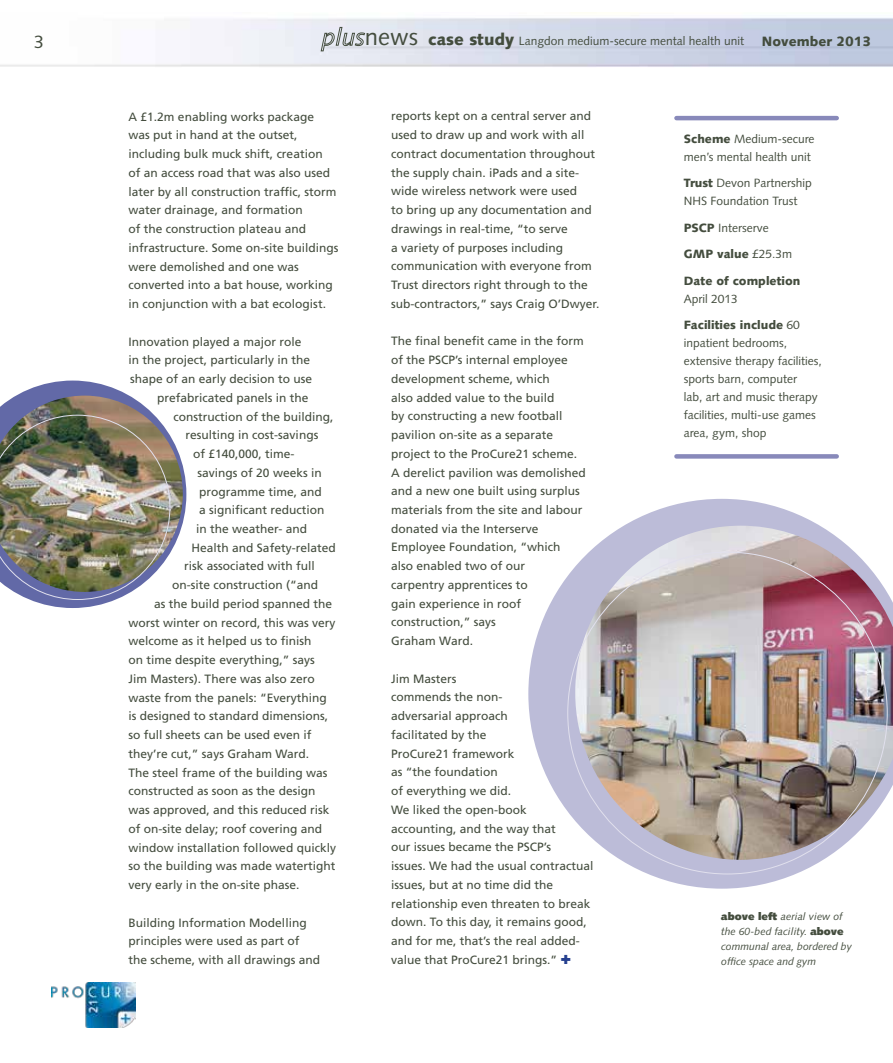
<style>
.page{position:relative;width:893px;height:1063px;background:#fff}
.page>*{position:absolute;margin:0;border:0;box-sizing:border-box;transform-origin:0 0}
.t1{font:18px "Syntax LT Std";color:#444d3e}
.t2{font:900 13.5px "Syntax LT Std";color:#444d3e}
.t3{font:12px/18.8px "Frutiger LT Std";color:#444d3e}
.t4{font:12px/18px "Syntax LT Std";color:#444d3e}
.t5{font:900 12px "Syntax LT Std";color:#444d3e}
.t6{font:italic 10.5px/15px "Syntax LT Std";color:#444d3e}
.s1{font-size:24px}
.s2{font-weight:900;font-size:16.5px}
.s3{font-weight:900;font-size:18px;color:#25408f}
.s4{font-weight:900}
.s5{font-weight:400}
.s6{font-weight:900;font-style:normal}
</style>
<div class="page">
<img style="left:51px;top:983px;width:85px;height:45px">
<hr style="left:676px;top:116px;width:161px;height:4px;background:#8889ba">
<div style="left:676px;top:454px;width:161px;height:5px;background:#8889ba"></div>
<svg style="left:528px;top:499px;width:295px;height:390px"></svg>
<img style="left:575px;top:526px;width:318px;height:334px">
<svg style="left:15px;top:381px;width:171px;height:227px"></svg>
<img style="left:0;top:396px;width:183px;height:196px">
<img style="left:0;top:415px;width:170px;height:185px">
<svg style="left:321px;top:27px;width:44px;height:24px"></svg>
<p class="t4" style="left:365px;top:32px;width:381px"><span class="s1">news</span> <span class="s2">case study</span> Langdon medium-secure mental health unit</p>
<h1 class="t1" style="left:34px;top:31px;width:12px">3</h1>
<p class="t2" style="left:762px;top:34px;width:111px">November 2013</p>
<p class="t3" style="left:129px;top:107px;width:211px">A £1.2m enabling works package<br>was put in hand at the outset, including bulk muck shift, creation<br>of an access road that was also used later by all construction traffic, storm water drainage, and formation<br>of the construction plateau and infrastructure. Some on-site buildings were demolished and one was converted into a bat house, working in conjunction with a bat ecologist.</p>
<p class="t3" style="left:129px;top:332px;width:174px">Innovation played a major role</p>
<p class="t3" style="left:129px;top:351px;width:183px">in the project, particularly in the</p>
<p class="t3" style="left:130px;top:370px;width:184px">shape of an early decision to use</p>
<p class="t3" style="left:157px;top:388px;width:153px">prefabricated panels in the</p>
<p class="t3" style="left:174px;top:407px;width:162px">construction of the building,</p>
<p class="t3" style="left:186px;top:426px;width:134px">resulting in cost-savings</p>
<p class="t3" style="left:193px;top:445px;width:103px">of £140,000, time-</p>
<p class="t3" style="left:198px;top:463px;width:126px">savings of 20 weeks in</p>
<p class="t3" style="left:199px;top:482px;width:124px">programme time, and</p>
<p class="t3" style="left:199px;top:501px;width:127px">a significant reduction</p>
<p class="t3" style="left:196px;top:520px;width:113px">in the weather- and</p>
<p class="t3" style="left:192px;top:538px;width:146px">Health and Safety-related</p>
<p class="t3" style="left:184px;top:557px;width:132px">risk associated with full</p>
<p class="t3" style="left:172px;top:576px;width:148px">on-site construction (“and</p>
<p class="t3" style="left:154px;top:594px;width:180px">as the build period spanned the</p>
<p class="t3" style="left:129px;top:613px;width:208px">worst winter on record, this was very</p>
<p class="t3" style="left:129px;top:632px;width:184px">welcome as it helped us to finish</p>
<p class="t3" style="left:129px;top:651px;width:188px">on time despite everything,” says</p>
<p class="t3" style="left:129px;top:669px;width:188px">Jim Masters). There was also zero</p>
<p class="t3" style="left:129px;top:688px;width:200px">waste from the panels: “Everything</p>
<p class="t3" style="left:129px;top:707px;width:201px">is designed to standard dimensions,</p>
<p class="t3" style="left:129px;top:726px;width:184px">so full sheets can be used even if</p>
<p class="t3" style="left:129px;top:744px;width:182px">they’re cut,” says Graham Ward.</p>
<p class="t3" style="left:129px;top:763px;width:200px">The steel frame of the building was</p>
<p class="t3" style="left:129px;top:782px;width:188px">constructed as soon as the design</p>
<p class="t3" style="left:129px;top:801px;width:202px">was approved, and this reduced risk</p>
<p class="t3" style="left:129px;top:819px;width:195px">of on-site delay; roof covering and</p>
<p class="t3" style="left:129px;top:838px;width:209px">window installation followed quickly</p>
<p class="t3" style="left:129px;top:857px;width:208px">so the building was made watertight</p>
<p class="t3" style="left:129px;top:876px;width:172px">very early in the on-site phase.</p>
<p class="t3" style="left:129px;top:913px;width:193px">Building Information Modelling principles were used as part of the scheme, with all drawings and</p>
<p class="t3" style="left:391px;top:107px;width:210px">reports kept on a central server and used to draw up and work with all contract documentation throughout the supply chain. iPads and a site&shy;wide wireless network were used<br>to bring up any documentation and drawings in real-time, “to serve<br>a variety of purposes including communication with everyone from Trust directors right through to the sub-contractors,” says Craig O’Dwyer.</p>
<p class="t3" style="left:391px;top:332px;width:196px">The final benefit came in the form of the PSCP’s internal employee development scheme, which<br>also added value to the build<br>by constructing a new football pavilion on-site as a separate project to the ProCure21 scheme.<br>A derelict pavilion was demolished and a new one built using surplus materials from the site and labour donated via the Interserve<br>Employee Foundation, “which<br>also enabled two of our<br>carpentry apprentices to<br>gain experience in roof construction,” says<br>Graham Ward.</p>
<p class="t3" style="left:391px;top:669px;width:204px">Jim Masters<br>commends the non-<br>adversarial approach<br>facilitated by the<br>ProCure21 framework<br>as “the foundation<br>of everything we did.<br>We liked the open-book accounting, and the way that<br>our issues became the PSCP’s<br>issues. We had the usual contractual issues, but at no time did the relationship even threaten to break down. To this day, it remains good, and for me, that’s the real added&shy;value that ProCure21 brings.” <span class="s3">+</span></p>
<p class="t4" style="left:684px;top:130px;width:132px"><span class="s4">Scheme</span> Medium-secure men’s mental health unit</p>
<p class="t4" style="left:684px;top:174px;width:130px"><span class="s4">Trust</span> Devon Partnership<br>NHS Foundation Trust</p>
<p class="t4" style="left:684px;top:219px;width:86px"><span class="s4">PSCP</span> Interserve</p>
<p class="t5" style="left:684px;top:247px;width:110px">GMP value <span class="s5">£25.3m</span></p>
<p class="t5" style="left:684px;top:273px;width:118px">Date of completion</p>
<p class="t4" style="left:684px;top:290px;width:56px">April 2013</p>
<p class="t4" style="left:684px;top:316px;width:139px"><span class="s4">Facilities include</span> 60 inpatient bedrooms, extensive therapy facilities, sports barn, computer<br>lab, art and music therapy facilities, multi-use games area, gym, shop</p>
<p class="t6" style="left:721px;top:909px;width:132px"><span class="s6">above left</span> aerial view of the 60-bed facility. <span class="s6">above </span>communal area, bordered by office space and gym</p>
</div>
